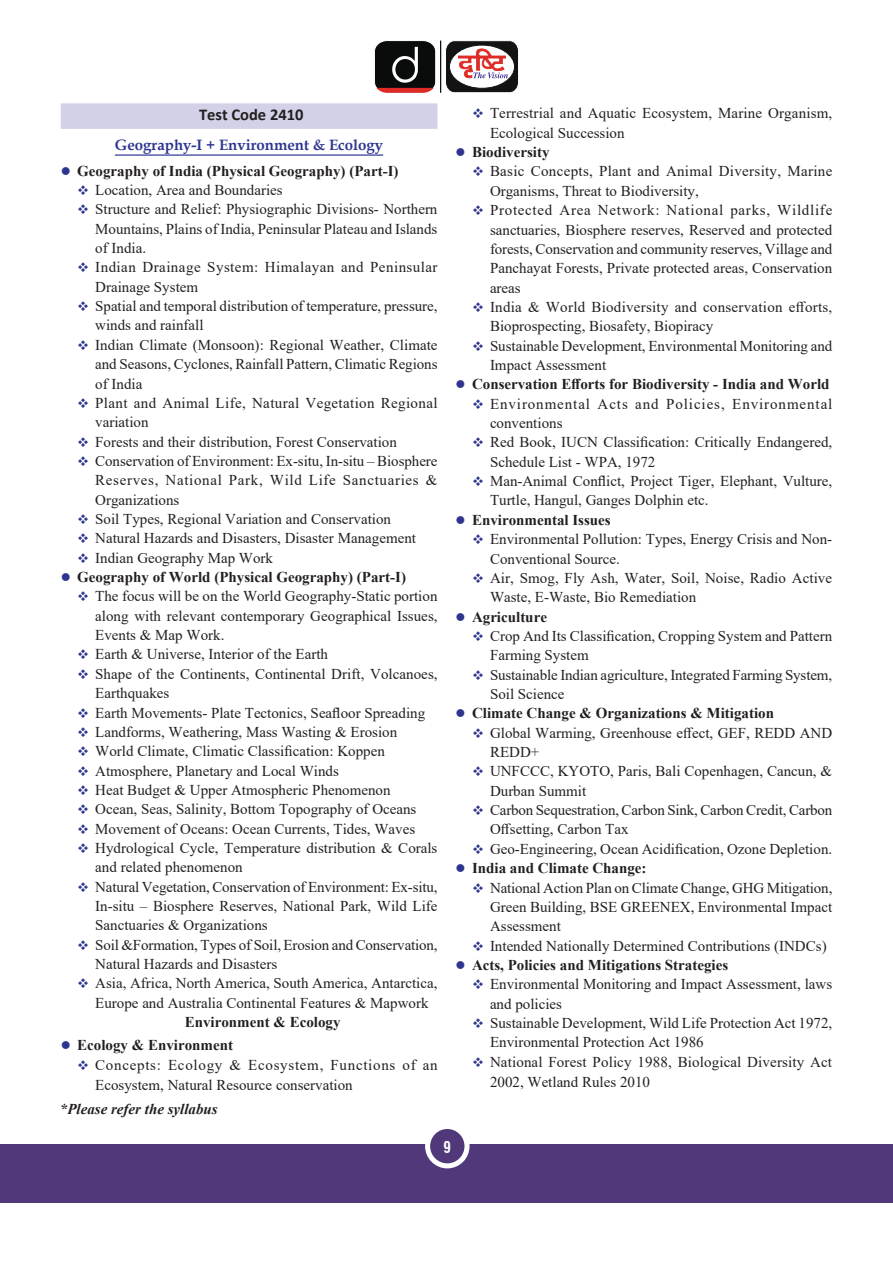
<style>
.page{position:relative;width:893px;height:1263px;background:#fff}
.page>*{position:absolute;margin:0;border:0;box-sizing:border-box;transform-origin:0 0}
.Test_Code-1{font:700 16.5px "Calibri";color:#231f20}
.t1{font:700 condensed 15.75px "Swiss 721 BT";color:#fff;scale:.95 1}
.t2{font:15px/19.4px "Times New Roman";color:#231f20}
.Para_1{font:700 15px "Times New Roman";color:#231f20}
.t3{font:15px/19.4px "Times New Roman";letter-spacing:.02em;color:#231f20}
.t4{font:15px/19.4px "Times New Roman";letter-spacing:.03em;color:#231f20}
.t5{font:15px/19.4px "Times New Roman";letter-spacing:.025em;color:#231f20}
.t6{font:15px/19.4px "Times New Roman";letter-spacing:.06em;color:#231f20}
.H-1{font:700 15px "Book Antiqua";color:#2d3590}
.Para_1-2{font:italic 700 15px "Times New Roman";color:#231f20}
</style>
<div class="page">
<div style="left:0;top:1144px;width:893px;height:58px;background:#51387a"></div>
<div style="left:425px;top:1124px;width:45px;height:44px;background:#fff;border-radius:50%"></div>
<div style="left:430px;top:1129px;width:34px;height:34px;background:#51387a;border-radius:50%"></div>
<svg style="left:374px;top:40px;width:62px;height:53px;background:#433736"></svg>
<svg style="left:445px;top:41px;width:74px;height:52px"></svg>
<hr style="left:440px;top:41px;width:1px;height:52px;background:#040503">
<div style="left:61px;top:103px;width:376px;height:26px;background:#d3d1e8"></div>
<hr style="left:115px;top:154px;width:268px;height:2px;background:#2d3590">
<p class="Test_Code-1" style="left:199px;top:103px;width:106px">Test Code 2410</p>
<p class="H-1" style="left:115px;top:135px;width:270px">Geography-I + Environment &amp; Ecology</p>
<p class="Para_1" style="left:77px;top:160px;width:323px">Geography of India (Physical Geography) (Part-I)</p>
<p class="t2" style="left:95px;top:180px;width:189px">Location, Area and Boundaries</p>
<p class="t2" style="left:95px;top:199px;width:344px;text-align:justify">Structure and Relief: Physiographic Divisions- Northern Mountains, Plains of India, Peninsular Plateau and Islands of India.</p>
<p class="t4" style="left:95px;top:257px;width:344px">Indian Drainage System: Himalayan and Peninsular<br>Drainage System</p>
<p class="t2" style="left:95px;top:296px;width:344px">Spatial and temporal distribution of temperature, pressure, winds and rainfall</p>
<p class="t2" style="left:95px;top:335px;width:344px;text-align:justify">Indian Climate (Monsoon): Regional Weather, Climate and Seasons, Cyclones, Rainfall Pattern, Climatic Regions of India</p>
<p class="t5" style="left:95px;top:393px;width:344px">Plant and Animal Life, Natural Vegetation Regional variation</p>
<p class="t2" style="left:95px;top:431px;width:303px">Forests and their distribution, Forest Conservation</p>
<p class="t2" style="left:95px;top:451px;width:344px;text-align:justify">Conservation of Environment: Ex-situ, In-situ – Biosphere Reserves, National Park, Wild Life Sanctuaries &amp; Organizations</p>
<p class="t2" style="left:95px;top:509px;width:297px">Soil Types, Regional Variation and Conservation</p>
<p class="t2" style="left:95px;top:528px;width:322px">Natural Hazards and Disasters, Disaster Management</p>
<p class="t2" style="left:95px;top:547px;width:179px">Indian Geography Map Work</p>
<p class="Para_1" style="left:77px;top:566px;width:330px">Geography of World (Physical Geography) (Part-I)</p>
<p class="t2" style="left:95px;top:586px;width:344px;text-align:justify">The focus will be on the World Geography-Static portion along with relevant contemporary Geographical Issues, Events &amp; Map Work.</p>
<p class="t2" style="left:95px;top:644px;width:234px">Earth &amp; Universe, Interior of the Earth</p>
<p class="t2" style="left:95px;top:664px;width:344px">Shape of the Continents, Continental Drift, Volcanoes,<br>Earthquakes</p>
<p class="t2" style="left:95px;top:702px;width:331px">Earth Movements- Plate Tectonics, Seafloor Spreading</p>
<p class="t2" style="left:95px;top:722px;width:304px">Landforms, Weathering, Mass Wasting &amp; Erosion</p>
<p class="t2" style="left:95px;top:741px;width:291px">World Climate, Climatic Classification: Koppen</p>
<p class="t2" style="left:95px;top:760px;width:245px">Atmosphere, Planetary and Local Winds</p>
<p class="t2" style="left:95px;top:780px;width:297px">Heat Budget &amp; Upper Atmospheric Phenomenon</p>
<p class="t2" style="left:95px;top:799px;width:323px">Ocean, Seas, Salinity, Bottom Topography of Oceans</p>
<p class="t2" style="left:95px;top:818px;width:321px">Movement of Oceans: Ocean Currents, Tides, Waves</p>
<p class="t2" style="left:95px;top:838px;width:344px">Hydrological Cycle, Temperature distribution &amp; Corals and related phenomenon</p>
<p class="t2" style="left:95px;top:876px;width:344px;text-align:justify">Natural Vegetation, Conservation of Environment: Ex-situ, In-situ – Biosphere Reserves, National Park, Wild Life Sanctuaries &amp; Organizations</p>
<p class="t2" style="left:95px;top:934px;width:344px">Soil &amp;Formation, Types of Soil, Erosion and Conservation,<br>Natural Hazards and Disasters</p>
<p class="t2" style="left:95px;top:973px;width:344px">Asia, Africa, North America, South America, Antarctica,<br>Europe and Australia Continental Features &amp; Mapwork</p>
<p class="Para_1" style="left:185px;top:1011px;width:157px">Environment &amp; Ecology</p>
<p class="Para_1" style="left:77px;top:1034px;width:157px">Ecology &amp; Environment</p>
<p class="t2" style="left:95px;top:1054px;width:344px;line-height:19.8px">Concepts: Ecology &amp; Ecosystem, Functions of an<br>Ecosystem, Natural Resource conservation</p>
<p class="Para_1-2" style="left:60px;top:1098px;width:159px">*Please refer the syllabus</p>
<p class="t1" style="left:443px;top:1138px;width:9px">9</p>
<p class="t2" style="left:490px;top:103px;width:344px">Terrestrial and Aquatic Ecosystem, Marine Organism,<br>Ecological Succession</p>
<p class="Para_1" style="left:472px;top:141px;width:79px">Biodiversity</p>
<p class="t3" style="left:490px;top:161px;width:344px">Basic Concepts, Plant and Animal Diversity, Marine<br>Organisms, Threat to Biodiversity,</p>
<p class="t2" style="left:490px;top:200px;width:344px;text-align:justify">Protected Area Network: National parks, Wildlife sanctuaries, Biosphere reserves, Reserved and protected forests, Conservation and community reserves, Village and Panchayat Forests, Private protected areas, Conservation areas</p>
<p class="t2" style="left:490px;top:297px;width:344px">India &amp; World Biodiversity and conservation efforts,<br>Bioprospecting, Biosafety, Biopiracy</p>
<p class="t2" style="left:490px;top:335px;width:344px">Sustainable Development, Environmental Monitoring and<br>Impact Assessment</p>
<p class="Para_1" style="left:472px;top:373px;width:359px">Conservation Efforts for Biodiversity - India and World</p>
<p class="t6" style="left:490px;top:393px;width:344px">Environmental Acts and Policies, Environmental conventions</p>
<p class="t2" style="left:490px;top:432px;width:344px">Red Book, IUCN Classification: Critically Endangered,<br>Schedule List - WPA, 1972</p>
<p class="t2" style="left:490px;top:471px;width:344px">Man-Animal Conflict, Project Tiger, Elephant, Vulture,<br>Turtle, Hangul, Ganges Dolphin etc.</p>
<p class="Para_1" style="left:472px;top:509px;width:140px">Environmental Issues</p>
<p class="t2" style="left:490px;top:529px;width:344px">Environmental Pollution: Types, Energy Crisis and Non-<br>Conventional Source.</p>
<p class="t2" style="left:490px;top:568px;width:344px">Air, Smog, Fly Ash, Water, Soil, Noise, Radio Active<br>Waste, E-Waste, Bio Remediation</p>
<p class="Para_1" style="left:472px;top:606px;width:76px">Agriculture</p>
<p class="t2" style="left:490px;top:626px;width:344px">Crop And Its Classification, Cropping System and Pattern<br>Farming System</p>
<p class="t2" style="left:490px;top:664px;width:344px">Sustainable Indian agriculture, Integrated Farming System,<br>Soil Science</p>
<p class="Para_1" style="left:472px;top:702px;width:304px">Climate Change &amp; Organizations &amp; Mitigation</p>
<p class="t2" style="left:490px;top:722px;width:344px">Global Warming, Greenhouse effect, GEF, REDD AND<br>REDD+</p>
<p class="t2" style="left:490px;top:761px;width:344px">UNFCCC, KYOTO, Paris, Bali Copenhagen, Cancun, &amp;<br>Durban Summit</p>
<p class="t2" style="left:490px;top:800px;width:344px">Carbon Sequestration, Carbon Sink, Carbon Credit, Carbon<br>Offsetting, Carbon Tax</p>
<p class="t2" style="left:490px;top:839px;width:344px">Geo-Engineering, Ocean Acidification, Ozone Depletion.</p>
<p class="Para_1" style="left:472px;top:857px;width:176px">India and Climate Change:</p>
<p class="t2" style="left:490px;top:877px;width:344px;text-align:justify">National Action Plan on Climate Change, GHG Mitigation, Green Building, BSE GREENEX, Environmental Impact Assessment</p>
<p class="t2" style="left:490px;top:935px;width:338px">Intended Nationally Determined Contributions (INDCs)</p>
<p class="Para_1" style="left:472px;top:954px;width:258px">Acts, Policies and Mitigations Strategies</p>
<p class="t2" style="left:490px;top:974px;width:344px">Environmental Monitoring and Impact Assessment, laws and policies</p>
<p class="t2" style="left:490px;top:1013px;width:344px">Sustainable Development, Wild Life Protection Act 1972,<br>Environmental Protection Act 1986</p>
<p class="t2" style="left:490px;top:1052px;width:344px;line-height:19.8px">National Forest Policy 1988, Biological Diversity Act<br>2002, Wetland Rules 2010</p>
</div>
